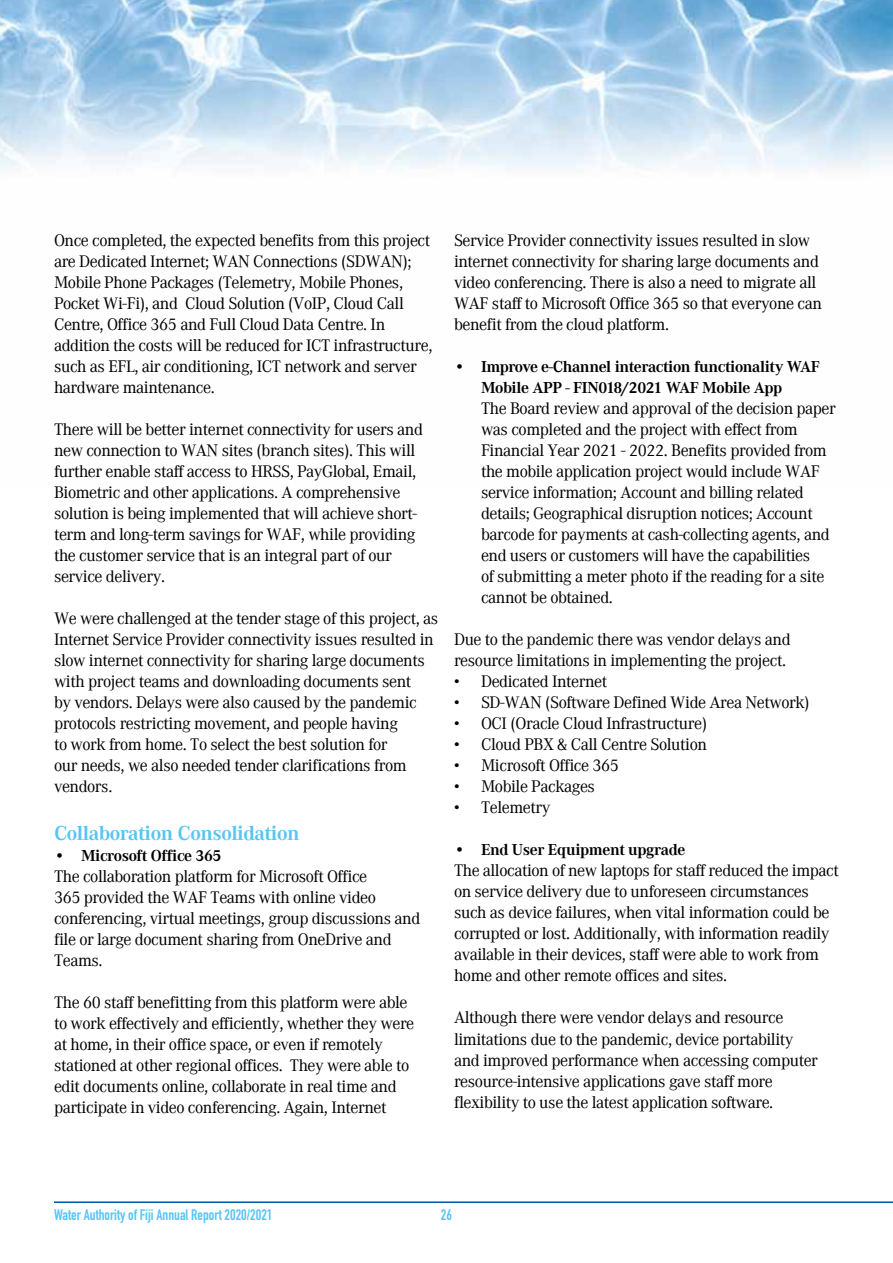
<style>
.page{position:relative;width:893px;height:1263px;background:#fff}
.page>*{position:absolute;margin:0;border:0;box-sizing:border-box;transform-origin:0 0}
.t1{font:700 21px "Corporate A";letter-spacing:-.025em;color:#55c5f4}
.t2{font:16.5px/21px "Corporate ABQ";letter-spacing:-.025em;color:#000}
.t3{font:700 16.5px/21px "Corporate A";letter-spacing:-.025em;color:#000}
.t4{font:15px "DIN Engschrift Std";color:#55c5f4}
</style>
<div class="page">
<img style="left:0;top:0;width:892px;height:169px">
<hr style="left:54px;top:1201px;width:839px;height:2px;background:#0055a5">
<p class="t2" style="left:54px;top:230px;width:380px">Once completed, the expected benefits from this project are Dedicated Internet; WAN Connections (SDWAN); Mobile Phone Packages (Telemetry, Mobile Phones, Pocket Wi-Fi), and Cloud Solution (VoIP, Cloud Call Centre, Office 365 and Full Cloud Data Centre. In addition the costs will be reduced for ICT infrastructure, such as EFL, air conditioning, ICT network and server hardware maintenance.</p>
<p class="t2" style="left:54px;top:419px;width:370px">There will be better internet connectivity for users and new connection to WAN sites (branch sites). This will further enable staff access to HRSS, PayGlobal, Email, Biometric and other applications. A comprehensive solution is being implemented that will achieve short&shy;term and long-term savings for WAF, while providing the customer service that is an integral part of our service delivery.</p>
<p class="t2" style="left:54px;top:608px;width:386px">We were challenged at the tender stage of this project, as Internet Service Provider connectivity issues resulted in slow internet connectivity for sharing large documents with project teams and downloading documents sent<br>by vendors. Delays were also caused by the pandemic protocols restricting movement, and people having<br>to work from home. To select the best solution for<br>our needs, we also needed tender clarifications from vendors.</p>
<p class="t1" style="left:54px;top:822px;width:247px">Collaboration Consolidation</p>
<p class="t3" style="left:54px;top:846px;width:169px">• Microsoft Office 365</p>
<p class="t2" style="left:54px;top:866px;width:368px">The collaboration platform for Microsoft Office<br>365 provided the WAF Teams with online video conferencing, virtual meetings, group discussions and file or large document sharing from OneDrive and Teams.</p>
<p class="t2" style="left:54px;top:992px;width:362px">The 60 staff benefitting from this platform were able to work effectively and efficiently, whether they were at home, in their office space, or even if remotely stationed at other regional offices. They were able to edit documents online, collaborate in real time and participate in video conferencing. Again, Internet</p>
<p class="t2" style="left:454px;top:230px;width:369px">Service Provider connectivity issues resulted in slow internet connectivity for sharing large documents and video conferencing. There is also a need to migrate all WAF staff to Microsoft Office 365 so that everyone can benefit from the cloud platform.</p>
<p class="t3" style="left:481px;top:357px;width:341px;text-indent:-27px">• Improve e-Channel interaction functionality WAF<br>Mobile APP - FIN018/2021 WAF Mobile App</p>
<p class="t2" style="left:481px;top:398px;width:356px">The Board review and approval of the decision paper was completed and the project with effect from Financial Year 2021 - 2022. Benefits provided from the mobile application project would include WAF service information; Account and billing related details; Geographical disruption notices; Account barcode for payments at cash-collecting agents, and end users or customers will have the capabilities<br>of submitting a meter photo if the reading for a site cannot be obtained.</p>
<p class="t2" style="left:454px;top:629px;width:338px">Due to the pandemic there was vendor delays and resource limitations in implementing the project.</p>
<p class="t2" style="left:454px;top:671px;width:155px">• Dedicated Internet</p>
<p class="t2" style="left:454px;top:692px;width:357px">• SD-WAN (Software Defined Wide Area Network)</p>
<p class="t2" style="left:454px;top:713px;width:255px">• OCI (Oracle Cloud Infrastructure)</p>
<p class="t2" style="left:454px;top:734px;width:254px">• Cloud PBX &amp; Call Centre Solution</p>
<p class="t2" style="left:454px;top:755px;width:167px">• Microsoft Office 365</p>
<p class="t2" style="left:454px;top:776px;width:143px">• Mobile Packages</p>
<p class="t2" style="left:454px;top:797px;width:98px">• Telemetry</p>
<p class="t3" style="left:454px;top:840px;width:233px">• End User Equipment upgrade</p>
<p class="t2" style="left:454px;top:860px;width:386px">The allocation of new laptops for staff reduced the impact on service delivery due to unforeseen circumstances such as device failures, when vital information could be corrupted or lost. Additionally, with information readily available in their devices, staff were able to work from home and other remote offices and sites.</p>
<p class="t2" style="left:454px;top:1007px;width:365px">Although there were vendor delays and resource limitations due to the pandemic, device portability and improved performance when accessing computer resource-intensive applications gave staff more flexibility to use the latest application software.</p>
<p class="t4" style="left:54px;top:1205px;width:220px">Water Authority of Fiji Annual Report 2020/2021</p>
<p class="t4" style="left:441px;top:1205px;width:13px">26</p>
</div>
